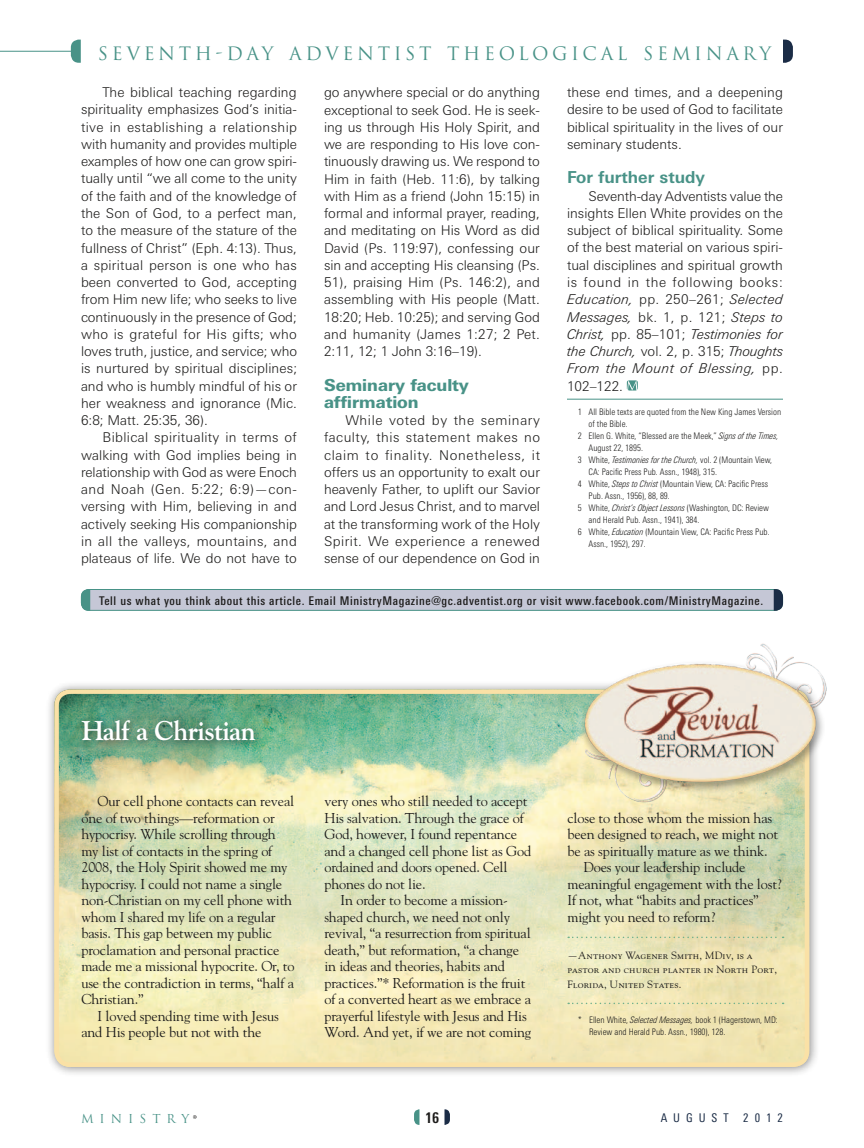
<style>
.page{position:relative;width:864px;height:1148px;background:#fff}
.page>*{position:absolute;margin:0;border:0;box-sizing:border-box;transform-origin:0 0}
.t1{font:700 27px "Goudy";letter-spacing:-.025em;color:#fff}
.t2{font:18px "Trajan Pro";letter-spacing:.2em;color:#489287}
.t3{font:800 16.5px/17.2px "Linotype Univers Basic";color:#489287}
.t4{font:700 16.5px "Linotype Univers Basic";color:#489287}
.t5{font:700 condensed 15px "Linotype Univers";color:#1c1b1a}
.t6{font:14.25px/16.5px "Goudy";letter-spacing:-.01em;color:#1c1b1a}
.t7{font:300 13.5px/17.2px "Linotype Univers Basic";color:#1c1b1a;text-align:justify}
.t8{font:500 condensed 12px "Linotype Univers";letter-spacing:.05em;color:#1c1b1a}
.t9{font:condensed 12px "Linotype Univers";letter-spacing:.5em;color:#1b2c46}
.t10{font:12px "Trajan Pro";letter-spacing:.5em;color:#489287}
.t11{font:10.5px/14.2px "Goudy SC";letter-spacing:.02em;color:#1c1b1a}
.t12{font:300 condensed 9px/12px "Linotype Univers";color:#1c1b1a}
.s1{font-style:italic}
</style>
<div class="page">
<svg style="left:414px;top:1109px;width:5px;height:15px"></svg>
<svg style="left:445px;top:1109px;width:5px;height:15px"></svg>
<svg style="left:193px;top:1115px;width:4px;height:3px"></svg>
<svg style="left:627px;top:380px;width:11px;height:10px"></svg>
<hr style="left:567px;top:399px;width:216px;height:1px;background:#489287">
<div style="left:81px;top:589px;width:702px;height:21px;background:#c5c7d6;border-radius:8px"></div>
<div style="left:81px;top:589px;width:702px;height:21px;border:1px solid #489287;border-radius:8px"></div>
<svg style="left:81px;top:589px;width:9px;height:21px"></svg>
<svg style="left:774px;top:589px;width:9px;height:21px"></svg>
<div style="left:45px;top:680px;width:775px;height:397px;background:#1c1b1a;opacity:.5"></div>
<img style="left:54px;top:689px;width:755px;height:377px">
<div style="left:54px;top:689px;width:755px;height:377px;border:4px solid #fae1a6;border-radius:14px"></div>
<img style="left:567px;top:643px;width:260px;height:166px">
<svg style="left:568px;top:936px;width:216px;height:2px"></svg>
<svg style="left:568px;top:1002px;width:216px;height:2px"></svg>
<div style="left:76px;top:714px;width:188px;height:36px;background:#1c1b1a;opacity:.75"></div>
<svg style="left:71px;top:40px;width:10px;height:23px"></svg>
<hr style="left:0;top:51px;width:72px;height:1px;background:#489287">
<svg style="left:783px;top:40px;width:10px;height:23px"></svg>
<h2 class="t2" style="left:98px;top:42px;width:64px">SE VENTH</h2>
<h2 class="t2" style="left:216px;top:42px;width:27px">-DAY</h2>
<h2 class="t2" style="left:289px;top:42px;width:69px">AD VENTIST</h2>
<h2 class="t2" style="left:447px;top:42px;width:34px">THEOLOGICAL</h2>
<h2 class="t2" style="left:643px;top:42px;width:32px">SEMINARY</h2>
<p class="t7" style="left:81px;top:84px;width:218px;text-indent:22px">The biblical teaching regarding spirituality emphasizes God’s initia&shy;tive in establishing a relationship with humanity and provides multiple examples of how one can grow spiri&shy;tually until “we all come to the unity of the faith and of the knowledge of the Son of God, to a perfect man, to the measure of the stature of the fullness of Christ” (Eph. 4:13). Thus, a spiritual person is one who has been converted to God, accepting from Him new life; who seeks to live continuously in the presence of God; who is grateful for His gifts; who loves truth, justice, and service; who is nurtured by spiritual disciplines; and who is humbly mindful of his or her weakness and ignorance (Mic.<br>6:8; Matt. 25:35, 36).</p>
<p class="t7" style="left:81px;top:429px;width:218px;text-indent:22px">Biblical spirituality in terms of walking with God implies being in relationship with God as were Enoch and Noah (Gen. 5:22; 6:9)—con&shy;versing with Him, believing in and actively seeking His companionship in all the valleys, mountains, and plateaus of life. We do not have to</p>
<p class="t7" style="left:324px;top:84px;width:218px">go anywhere special or do anything exceptional to seek God. He is seek&shy;ing us through His Holy Spirit, and we are responding to His love con&shy;tinuously drawing us. We respond to Him in faith (Heb. 11:6), by talking with Him as a friend (John 15:15) in formal and informal prayer, reading, and meditating on His Word as did David (Ps. 119:97), confessing our sin and accepting His cleansing (Ps.<br>51), praising Him (Ps. 146:2), and assembling with His people (Matt.<br>18:20; Heb. 10:25); and serving God and humanity (James 1:27; 2 Pet.<br>2:11, 12; 1 John 3:16–19).</p>
<p class="t3" style="left:324px;top:376px;width:146px">Seminary faculty affirmation</p>
<p class="t7" style="left:324px;top:411px;width:218px;text-indent:22px">While voted by the seminary faculty, this statement makes no claim to finality. Nonetheless, it offers us an opportunity to exalt our heavenly Father, to uplift our Savior and Lord Jesus Christ, and to marvel at the transforming work of the Holy Spirit. We experience a renewed sense of our dependence on God in</p>
<p class="t7" style="left:567px;top:84px;width:217px">these end times, and a deepening desire to be used of God to facilitate biblical spirituality in the lives of our seminary students.</p>
<p class="t4" style="left:567px;top:168px;width:139px">For further study</p>
<p class="t7" style="left:567px;top:187px;width:218px;text-indent:22px">Seventh-day Adventists value the insights Ellen White provides on the subject of biblical spirituality. Some of the best material on various spiri&shy;tual disciplines and spiritual growth is found in the following books:<br><span class="s1">Education,</span> pp. 250–261; <span class="s1">Selected Messages,</span> bk. 1, p. 121; <span class="s1">Steps to Christ,</span> pp. 85–101; <span class="s1">Testimonies for the Church,</span> vol. 2, p. 315; <span class="s1">Thoughts From the Mount of Blessing,</span> pp.<br>102–122.</p>
<p class="t12" style="left:578px;top:405px;width:205px">1 All Bible texts are quoted from the New King James Version</p>
<p class="t12" style="left:589px;top:417px;width:41px">of the Bible.</p>
<p class="t12" style="left:578px;top:429px;width:202px">2 Ellen G. White, “Blessed are the Meek,” <span class="s1">Signs of the Times,</span></p>
<p class="t12" style="left:589px;top:441px;width:56px">August 22, 1895.</p>
<p class="t12" style="left:578px;top:453px;width:196px">3 White, <span class="s1">Testimonies for the Church,</span> vol. 2 (Mountain View,</p>
<p class="t12" style="left:589px;top:465px;width:130px">CA: Pacific Press Pub. Assn., 1948), 315.</p>
<p class="t12" style="left:578px;top:477px;width:192px">4 White, <span class="s1">Steps to Christ</span> (Mountain View, CA: Pacific Press</p>
<p class="t12" style="left:589px;top:489px;width:83px">Pub. Assn., 1956), 88, 89.</p>
<p class="t12" style="left:578px;top:501px;width:193px">5 White, <span class="s1">Christ’s Object Lessons</span> (Washington, DC: Review</p>
<p class="t12" style="left:589px;top:513px;width:112px">and Herald Pub. Assn., 1941), 384.</p>
<p class="t12" style="left:578px;top:525px;width:193px">6 White, <span class="s1">Education</span> (Mountain View, CA: Pacific Press Pub.</p>
<p class="t12" style="left:589px;top:537px;width:59px">Assn., 1952), 297.</p>
<p class="t8" style="left:99px;top:593px;width:666px">Tell us what you think about this article. Email MinistryMagazine@gc.adventist.org or visit www.facebook.com/MinistryMagazine.</p>
<h1 class="t1" style="left:81px;top:714px;width:176px">Half a Christian</h1>
<p class="t6" style="left:81px;top:792px;width:215px;text-indent:16px">Our cell phone contacts can reveal one of two things—reformation or hypocrisy. While scrolling through my list of contacts in the spring of 2008, the Holy Spirit showed me my hypocrisy. I could not name a single non-Christian on my cell phone with whom I shared my life on a regular basis. This gap between my public proclamation and personal practice made me a missional hypocrite. Or, to use the contradiction in terms, “half a Christian.”</p>
<p class="t6" style="left:81px;top:1007px;width:199px;text-indent:16px">I loved spending time with Jesus and His people but not with the</p>
<p class="t6" style="left:324px;top:792px;width:205px">very ones who still needed to accept</p>
<p class="t6" style="left:324px;top:809px;width:201px">His salvation. Through the grace of</p>
<p class="t6" style="left:324px;top:825px;width:194px">God, however, I found repentance</p>
<p class="t6" style="left:324px;top:842px;width:208px">and a changed cell phone list as God</p>
<p class="t6" style="left:324px;top:858px;width:184px">ordained and doors opened. Cell</p>
<p class="t6" style="left:324px;top:875px;width:103px">phones do not lie.</p>
<p class="t6" style="left:341px;top:891px;width:167px">In order to become a mission-</p>
<p class="t6" style="left:324px;top:908px;width:187px">shaped church, we need not only</p>
<p class="t6" style="left:324px;top:924px;width:208px">revival, “a resurrection from spiritual</p>
<p class="t6" style="left:324px;top:941px;width:196px">death,” but reformation, “a change</p>
<p class="t6" style="left:324px;top:957px;width:182px">in ideas and theories, habits and</p>
<p class="t6" style="left:324px;top:974px;width:203px">practices.”* Reformation is the fruit</p>
<p class="t6" style="left:324px;top:990px;width:208px">of a converted heart as we embrace a</p>
<p class="t6" style="left:324px;top:1007px;width:204px">prayerful lifestyle with Jesus and His</p>
<p class="t6" style="left:324px;top:1023px;width:208px">Word. And yet, if we are not coming</p>
<p class="t6" style="left:567px;top:809px;width:206px">close to those whom the mission has</p>
<p class="t6" style="left:567px;top:825px;width:212px">been designed to reach, we might not</p>
<p class="t6" style="left:567px;top:842px;width:202px">be as spiritually mature as we think.</p>
<p class="t6" style="left:584px;top:858px;width:163px">Does your leadership include</p>
<p class="t6" style="left:567px;top:875px;width:216px">meaningful engagement with the lost?</p>
<p class="t6" style="left:567px;top:891px;width:193px">If not, what “habits and practices”</p>
<p class="t6" style="left:567px;top:908px;width:149px">might you need to reform?</p>
<p class="t11" style="left:567px;top:948px;width:211px">—Anthony Wagener Smith, MDiv, is a pastor and church planter in North Port,<br>Florida, United States.</p>
<p class="t12" style="left:589px;top:1013px;width:190px;text-indent:-11px">* Ellen White, <span class="s1">Selected Messages,</span> book 1 (Hagerstown, MD:<br>Review and Herald Pub. Assn., 1980), 128.</p>
<p class="t10" style="left:81px;top:1111px;width:110px">MINISTRY</p>
<p class="t5" style="left:425px;top:1108px;width:16px">16</p>
<p class="t9" style="left:661px;top:1110px;width:124px">AUGUST 2012</p>
</div>
